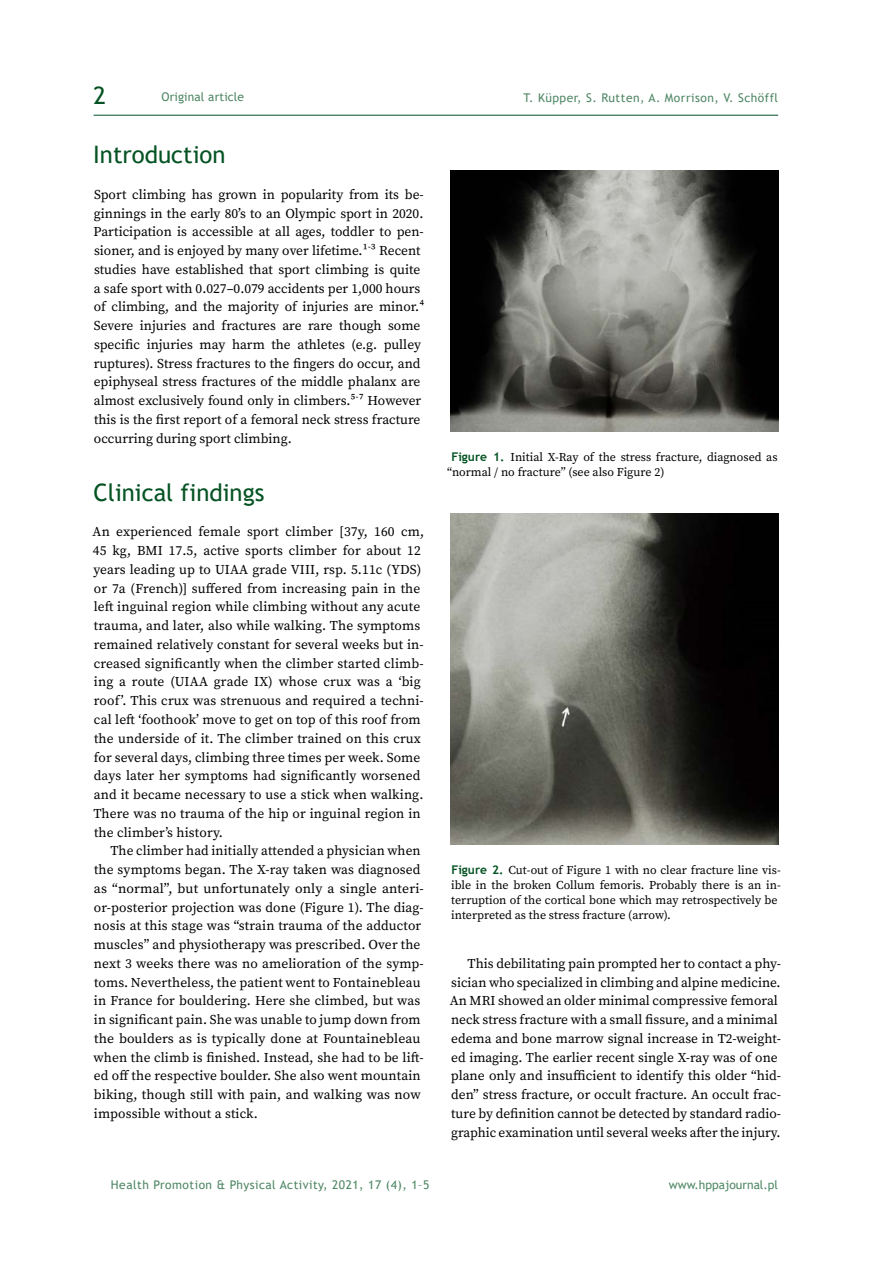
<style>
.page{position:relative;width:893px;height:1263px;background:#fff}
.page>*{position:absolute;margin:0;border:0;box-sizing:border-box;transform-origin:0 0}
.t1{font:24px "Trebuchet MS";color:#055323}
.t2{font:13.5px/18.8px "Source Serif Pro";color:#000}
.t3{font:12px/15px "Source Serif Pro";color:#000}
.t4{font:12px "Trebuchet MS";letter-spacing:.04em;color:#508765}
.t5{font:12px "Trebuchet MS";color:#508765}
.t6{font:12px "Trebuchet MS";letter-spacing:.01em;color:#508765}
.s1{font-family:"Trebuchet MS";font-weight:700;color:#055323}
</style>
<div class="page">
<hr style="left:94px;top:115px;width:684px;height:1px;background:#055323">
<img style="left:451px;top:170px;width:327px;height:262px">
<img style="left:451px;top:513px;width:327px;height:331px">
<h1 class="t1" style="left:94px;top:80px;width:14px">2</h1>
<p class="t6" style="left:162px;top:89px;width:84px">Original article</p>
<p class="t4" style="left:524px;top:90px;width:256px">T. Küpper, S. Rutten, A. Morrison, V. Schöffl</p>
<h1 class="t1" style="left:93px;top:139px;width:134px">Introduction</h1>
<p class="t2" style="left:94px;top:185px;width:332px">Sport climbing has grown in popularity from its be&shy;ginnings in the early 80’s to an Olympic sport in 2020.<br>Participation is accessible at all ages, toddler to pen&shy;sioner, and is enjoyed by many over lifetime.1-3 Recent studies have established that sport climbing is quite a safe sport with 0.027–0.079 accidents per 1,000 hours of climbing, and the majority of injuries are minor.4<br>Severe injuries and fractures are rare though some specific injuries may harm the athletes (e.g. pulley ruptures). Stress fractures to the fingers do occur, and epiphyseal stress fractures of the middle phalanx are almost exclusively found only in climbers.5-7 However this is the first report of a femoral neck stress fracture occurring during sport climbing.</p>
<h1 class="t1" style="left:94px;top:478px;width:172px">Clinical findings</h1>
<p class="t2" style="left:93px;top:523px;width:333px">An experienced female sport climber [37y, 160 cm, 45 kg, BMI 17.5, active sports climber for about 12 years leading up to UIAA grade VIII, rsp. 5.11c (YDS) or 7a (French)] suffered from increasing pain in the left inguinal region while climbing without any acute trauma, and later, also while walking. The symptoms remained relatively constant for several weeks but in&shy;creased significantly when the climber started climb&shy;ing a route (UIAA grade IX) whose crux was a ‘big roof’. This crux was strenuous and required a techni&shy;cal left ‘foothook’ move to get on top of this roof from the underside of it. The climber trained on this crux for several days, climbing three times per week. Some days later her symptoms had significantly worsened and it became necessary to use a stick when walking.<br>There was no trauma of the hip or inguinal region in the climber’s history.</p>
<p class="t2" style="left:94px;top:841px;width:332px;text-indent:17px">The climber had initially attended a physician when the symptoms began. The X-ray taken was diagnosed as “normal”, but unfortunately only a single anteri&shy;or-posterior projection was done (Figure 1). The diag&shy;nosis at this stage was “strain trauma of the adductor muscles” and physiotherapy was prescribed. Over the next 3 weeks there was no amelioration of the symp&shy;toms. Nevertheless, the patient went to Fontainebleau in France for bouldering. Here she climbed, but was in significant pain. She was unable to jump down from the boulders as is typically done at Fountainebleau when the climb is finished. Instead, she had to be lift&shy;ed off the respective boulder. She also went mountain biking, though still with pain, and walking was now impossible without a stick.</p>
<p class="t4" style="left:111px;top:1177px;width:320px">Health Promotion &amp; Physical Activity, 2021, 17 (4), 1–5</p>
<p class="t3" style="left:447px;top:450px;width:332px;text-indent:4px"><span class="s1">Figure 1.</span> Initial X-Ray of the stress fracture, diagnosed as “normal / no fracture” (see also Figure 2)</p>
<p class="t3" style="left:451px;top:862px;width:331px"><span class="s1">Figure 2.</span> Cut-out of Figure 1 with no clear fracture line vis&shy;ible in the broken Collum femoris. Probably there is an in&shy;terruption of the cortical bone which may retrospectively be interpreted as the stress fracture (arrow).</p>
<p class="t2" style="left:450px;top:954px;width:333px;text-indent:18px">This debilitating pain prompted her to contact a phy&shy;sician who specialized in climbing and alpine medicine.<br>An MRI showed an older minimal compressive femoral neck stress fracture with a small fissure, and a minimal edema and bone marrow signal increase in T2-weight&shy;ed imaging. The earlier recent single X-ray was of one plane only and insufficient to identify this older “hid&shy;den” stress fracture, or occult fracture. An occult frac&shy;ture by definition cannot be detected by standard radio&shy;graphic examination until several weeks after the injury.</p>
<p class="t5" style="left:669px;top:1177px;width:111px">www.hppajournal.pl</p>
</div>
